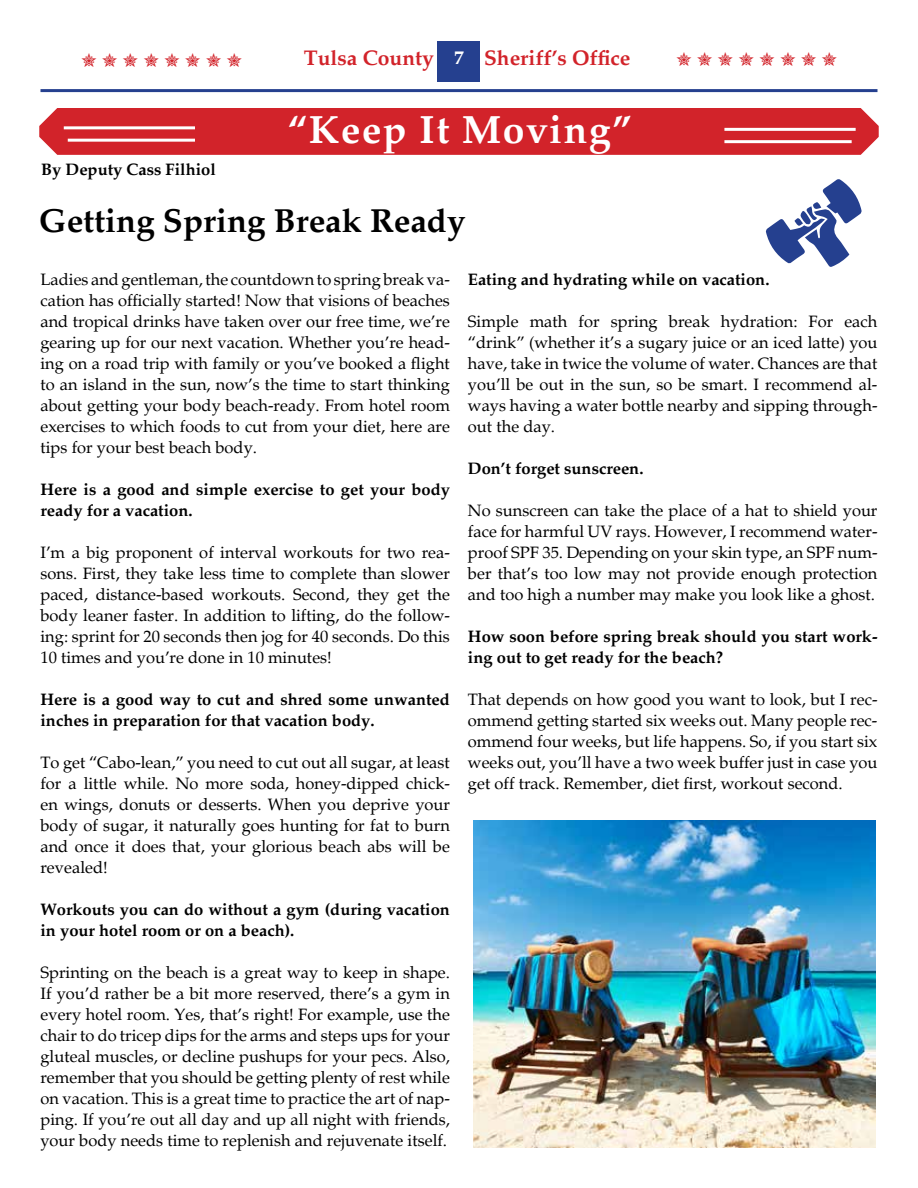
<style>
.page{position:relative;width:918px;height:1188px;background:#fff}
.page>*{position:absolute;margin:0;border:0;box-sizing:border-box;transform-origin:0 0}
.t1{font:700 39px "Palatino";letter-spacing:.04em;color:#fff}
.t2{font:700 33px "Palatino";color:#000}
.t3{font:700 21px "Palatino";color:#d2232a}
.t4{font:19.5px "Starz 2";color:#d2232a}
.t5{font:16.5px/21px "Palatino";color:#000;text-align:justify}
.t6{font:700 16.5px/21px "Palatino";color:#000}
.s1{font-size:19.5px;color:#fff}
</style>
<div class="page">
<div style="left:438px;top:41px;width:42px;height:41px;background:#25408f"></div>
<hr style="left:40px;top:89px;width:838px;height:3px;background:#25408f">
<div style="left:39px;top:108px;width:840px;height:47px;background:#d2232a"></div>
<hr style="left:64px;top:126px;width:131px;height:3px;background:#fff">
<hr style="left:68px;top:139px;width:127px;height:3px;background:#fff">
<hr style="left:724px;top:128px;width:132px;height:3px;background:#fff">
<hr style="left:724px;top:140px;width:128px;height:3px;background:#fff">
<svg style="left:766px;top:179px;width:96px;height:88px"></svg>
<img style="left:473px;top:821px;width:402px;height:327px">
<p class="t3" style="left:304px;top:45px;width:328px">Tulsa County <span class="s1">7</span> Sheriff’s Office</p>
<p class="t4" style="left:81px;top:49px;width:163px">N N N N N N N N</p>
<p class="t4" style="left:676px;top:48px;width:163px">N N N N N N N N</p>
<h1 class="t1" style="left:288px;top:106px;width:346px">“Keep It Moving”</h1>
<p class="t6" style="left:41px;top:159px;width:176px">By Deputy Cass Filhiol</p>
<h2 class="t2" style="left:39px;top:201px;width:428px">Getting Spring Break Ready</h2>
<p class="t5" style="left:40px;top:269px;width:411px">Ladies and gentleman, the countdown to spring break va&shy;cation has officially started! Now that visions of beaches and tropical drinks have taken over our free time, we’re gearing up for our next vacation. Whether you’re head&shy;ing on a road trip with family or you’ve booked a flight to an island in the sun, now’s the time to start thinking about getting your body beach-ready. From hotel room exercises to which foods to cut from your diet, here are tips for your best beach body.</p>
<p class="t6" style="left:40px;top:479px;width:411px">Here is a good and simple exercise to get your body ready for a vacation.</p>
<p class="t5" style="left:40px;top:542px;width:411px">I’m a big proponent of interval workouts for two rea&shy;sons. First, they take less time to complete than slower paced, distance-based workouts. Second, they get the body leaner faster. In addition to lifting, do the follow&shy;ing: sprint for 20 seconds then jog for 40 seconds. Do this 10 times and you’re done in 10 minutes!</p>
<p class="t6" style="left:40px;top:689px;width:411px">Here is a good way to cut and shred some unwanted inches in preparation for that vacation body.</p>
<p class="t5" style="left:40px;top:752px;width:411px">To get “Cabo-lean,” you need to cut out all sugar, at least for a little while. No more soda, honey-dipped chick&shy;en wings, donuts or desserts. When you deprive your body of sugar, it naturally goes hunting for fat to burn and once it does that, your glorious beach abs will be revealed!</p>
<p class="t6" style="left:40px;top:899px;width:411px">Workouts you can do without a gym (during vacation in your hotel room or on a beach).</p>
<p class="t5" style="left:40px;top:962px;width:411px">Sprinting on the beach is a great way to keep in shape.<br>If you’d rather be a bit more reserved, there’s a gym in every hotel room. Yes, that’s right! For example, use the chair to do tricep dips for the arms and steps ups for your gluteal muscles, or decline pushups for your pecs. Also, remember that you should be getting plenty of rest while on vacation. This is a great time to practice the art of nap&shy;ping. If you’re out all day and up all night with friends, your body needs time to replenish and rejuvenate itself.</p>
<p class="t6" style="left:468px;top:269px;width:303px">Eating and hydrating while on vacation.</p>
<p class="t5" style="left:468px;top:311px;width:411px">Simple math for spring break hydration: For each “drink” (whether it’s a sugary juice or an iced latte) you have, take in twice the volume of water. Chances are that you’ll be out in the sun, so be smart. I recommend al&shy;ways having a water bottle nearby and sipping through&shy;out the day.</p>
<p class="t6" style="left:468px;top:458px;width:177px">Don’t forget sunscreen.</p>
<p class="t5" style="left:468px;top:500px;width:411px">No sunscreen can take the place of a hat to shield your face for harmful UV rays. However, I recommend water&shy;proof SPF 35. Depending on your skin type, an SPF num&shy;ber that’s too low may not provide enough protection and too high a number may make you look like a ghost.</p>
<p class="t6" style="left:468px;top:626px;width:411px">How soon before spring break should you start work&shy;ing out to get ready for the beach?</p>
<p class="t5" style="left:468px;top:689px;width:411px">That depends on how good you want to look, but I rec&shy;ommend getting started six weeks out. Many people rec&shy;ommend four weeks, but life happens. So, if you start six weeks out, you’ll have a two week buffer just in case you get off track. Remember, diet first, workout second.</p>
</div>
